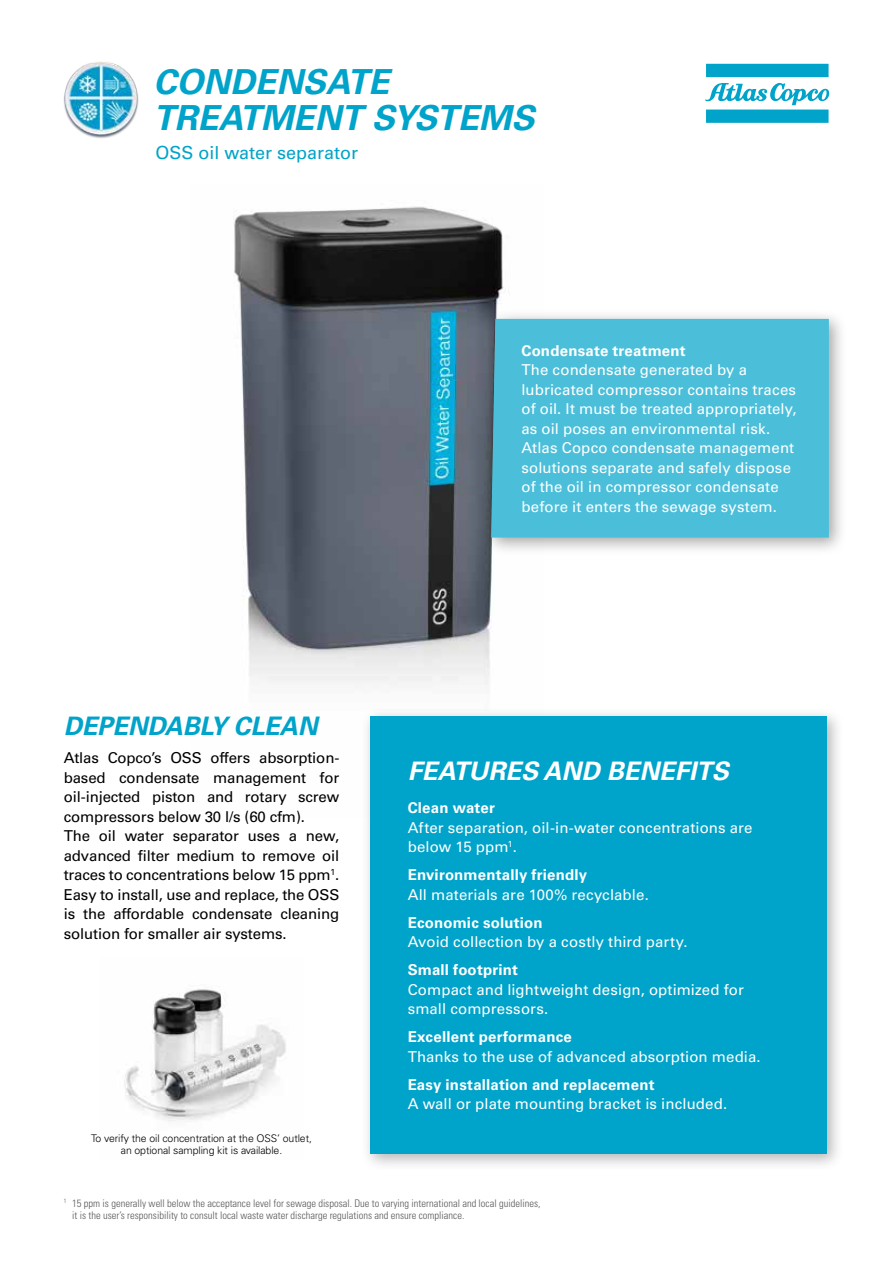
<style>
.page{position:relative;width:893px;height:1263px;background:#fff}
.page>*{position:absolute;margin:0;border:0;box-sizing:border-box;transform-origin:0 0}
.t1{font:italic 700 34.5px/36px "Univers LT Std";color:#00a3c9}
.t2{font:italic 700 25.5px "Univers LT Std";color:#fff}
.t3{font:italic 700 25.5px "Univers LT Std";letter-spacing:-.01em;color:#00a3c9}
.t4{font:18px "Univers LT Std";color:#00a3c9}
.t5{font:15px/19.5px "Univers LT Std";letter-spacing:.01em;color:#fff}
.t6{font:15px/19.5px "Univers LT Std";letter-spacing:-.01em;color:#000}
.t7{font:700 15px "Univers LT Std";letter-spacing:.015em;color:#fff}
.t8{font:300 condensed 10.5px/12.6px "Univers LT Std";color:#58595b}
.t9{font:300 10.5px/12.6px "Univers LT Std";letter-spacing:-.01em;color:#000;text-align:center}
</style>
<div class="page">
<img style="left:234px;top:206px;width:270px;height:479px">
<div style="left:706px;top:64px;width:122px;height:13px;background:#00a3c9"></div>
<svg style="left:705px;top:83px;width:124px;height:40px"></svg>
<div style="left:482px;top:309px;width:365px;height:247px;background:#000;opacity:.35"></div>
<div style="left:491px;top:319px;width:338px;height:219px;background:#4bbfda"></div>
<img style="left:63px;top:61px;width:76px;height:77px">
<img style="left:124px;top:989px;width:162px;height:133px">
<div style="left:361px;top:707px;width:484px;height:465px;background:#000;opacity:.3"></div>
<div style="left:370px;top:716px;width:457px;height:438px;background:#00a3c9"></div>
<h1 class="t1" style="left:153px;top:64px;width:382px">CONDENSATE<br>TREATMENT SYSTEMS</h1>
<p class="t4" style="left:155px;top:142px;width:204px">OSS oil water separator</p>
<p class="t7" style="left:521px;top:342px;width:166px">Condensate treatment</p>
<p class="t5" style="left:521px;top:360px;width:277px">The condensate generated by a lubricated compressor contains traces of oil. It must be treated appropriately, as oil poses an environmental risk.<br>Atlas Copco condensate management solutions separate and safely dispose of the oil in compressor condensate before it enters the sewage system.</p>
<h2 class="t3" style="left:64px;top:711px;width:255px">DEPENDABLY CLEAN</h2>
<p class="t6" style="left:64px;top:748px;width:277px">Atlas Copco’s OSS offers absorption&shy;based condensate management for oil-injected piston and rotary screw compressors below 30 l/s (60 cfm).<br>The oil water separator uses a new, advanced filter medium to remove oil traces to concentrations below 15 ppm<sup>1</sup>.<br>Easy to install, use and replace, the OSS is the affordable condensate cleaning solution for smaller air systems.</p>
<p class="t9" style="left:91px;top:1131px;width:222px">To verify the oil concentration at the OSS’ outlet, an optional sampling kit is available.</p>
<h2 class="t2" style="left:408px;top:756px;width:323px">FEATURES AND BENEFITS</h2>
<p class="t7" style="left:408px;top:799px;width:89px">Clean water</p>
<p class="t5" style="left:408px;top:818px;width:346px">After separation, oil-in-water concentrations are below 15 ppm<sup>1</sup>.</p>
<p class="t7" style="left:408px;top:866px;width:181px">Environmentally friendly</p>
<p class="t5" style="left:408px;top:885px;width:243px">All materials are 100% recyclable.</p>
<p class="t7" style="left:408px;top:914px;width:136px">Economic solution</p>
<p class="t5" style="left:408px;top:932px;width:281px">Avoid collection by a costly third party.</p>
<p class="t7" style="left:408px;top:961px;width:112px">Small footprint</p>
<p class="t5" style="left:408px;top:980px;width:338px">Compact and lightweight design, optimized for small compressors.</p>
<p class="t7" style="left:408px;top:1028px;width:166px">Excellent performance</p>
<p class="t5" style="left:408px;top:1047px;width:355px">Thanks to the use of advanced absorption media.</p>
<p class="t7" style="left:408px;top:1076px;width:249px">Easy installation and replacement</p>
<p class="t5" style="left:408px;top:1094px;width:321px">A wall or plate mounting bracket is included.</p>
<p class="t8" style="left:72px;top:1197px;width:470px;text-indent:-9px"><sup>1</sup> 15 ppm is generally well below the acceptance level for sewage disposal. Due to varying international and local guidelines, it is the user’s responsibility to consult local waste water discharge regulations and ensure compliance.</p>
</div>
